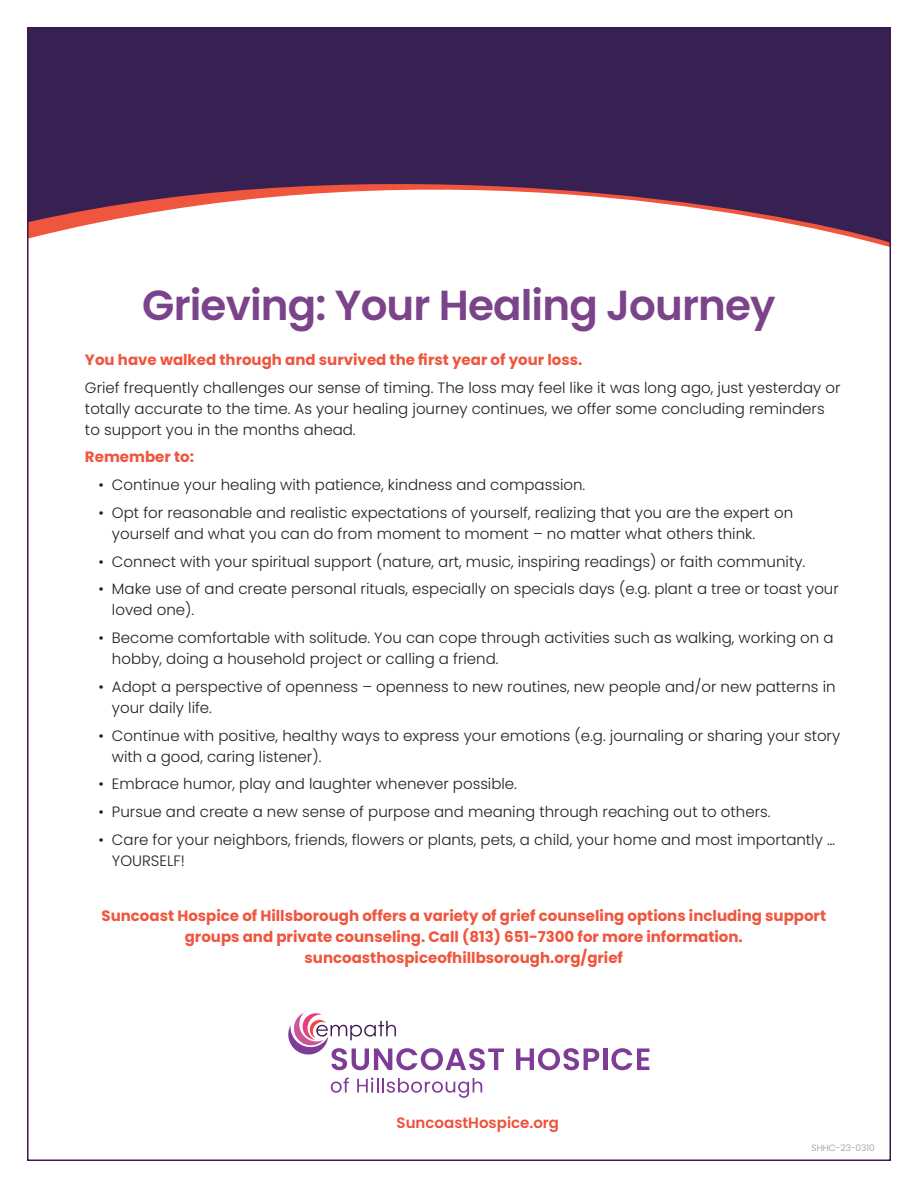
<style>
.page{position:relative;width:918px;height:1188px;background:#fff}
.page>*{position:absolute;margin:0;border:0;box-sizing:border-box;transform-origin:0 0}
.t1{font:600 42px "Poppins";letter-spacing:-.02em;color:#7b4389}
.t2{font:300 15px/21px "Poppins";color:#231f20}
.t3{font:700 15px/21px "Poppins";color:#f0553d;text-align:center}
.body{font:600 15px "Poppins";color:#f0503a}
.t4{font:300 9px "Poppins";color:#939598}
</style>
<div class="page">
<svg style="left:30px;top:30px;width:858px;height:213px;fill:#372052"></svg>
<svg style="left:516px;top:1048px;width:83px;height:22px"></svg>
<hr style="left:603px;top:1048px;width:4px;height:22px;background:#7e3c97">
<svg style="left:611px;top:1048px;width:38px;height:22px"></svg>
<svg style="left:331px;top:1077px;width:18px;height:16px"></svg>
<svg style="left:357px;top:1078px;width:125px;height:20px"></svg>
<svg style="left:288px;top:1013px;width:216px;height:57px"></svg>
<p class="t1" style="left:142px;top:281px;width:635px">Grieving: Your Healing Journey</p>
<p class="t3" style="left:85px;top:349px;width:499px">You have walked through and survived the first year of your loss.</p>
<p class="t2" style="left:85px;top:377px;width:757px">Grief frequently challenges our sense of timing. The loss may feel like it was long ago, just yesterday or totally accurate to the time. As your healing journey continues, we offer some concluding reminders to support you in the months ahead.</p>
<p class="t3" style="left:85px;top:447px;width:110px">Remember to:</p>
<p class="t2" style="left:98px;top:474px;width:488px">• Continue your healing with patience, kindness and compassion.</p>
<p class="t2" style="left:112px;top:502px;width:683px;text-indent:-14px">• Opt for reasonable and realistic expectations of yourself, realizing that you are the expert on yourself and what you can do from moment to moment – no matter what others think.</p>
<p class="t2" style="left:98px;top:551px;width:708px">• Connect with your spiritual support (nature, art, music, inspiring readings) or faith community.</p>
<p class="t2" style="left:112px;top:579px;width:728px;text-indent:-14px">• Make use of and create personal rituals, especially on specials days (e.g. plant a tree or toast your loved one).</p>
<p class="t2" style="left:112px;top:627px;width:723px;text-indent:-14px">• Become comfortable with solitude. You can cope through activities such as walking, working on a hobby, doing a household project or calling a friend.</p>
<p class="t2" style="left:112px;top:676px;width:725px;text-indent:-14px">• Adopt a perspective of openness – openness to new routines, new people and/or new patterns in your daily life.</p>
<p class="t2" style="left:112px;top:725px;width:730px;text-indent:-14px">• Continue with positive, healthy ways to express your emotions (e.g. journaling or sharing your story with a good, caring listener).</p>
<p class="t2" style="left:98px;top:774px;width:420px">• Embrace humor, play and laughter whenever possible.</p>
<p class="t2" style="left:98px;top:801px;width:674px">• Pursue and create a new sense of purpose and meaning through reaching out to others.</p>
<p class="t2" style="left:112px;top:829px;width:724px;text-indent:-14px">• Care for your neighbors, friends, flowers or plants, pets, a child, your home and most importantly …<br>YOURSELF!</p>
<p class="t3" style="left:101px;top:906px;width:726px">Suncoast Hospice of Hillsborough offers a variety of grief counseling options including support groups and private counseling. Call (813) 651-7300 for more information.</p>
<p class="t3" style="left:305px;top:948px;width:320px">suncoasthospiceofhillbsorough.org/grief</p>
<p class="body" style="left:397px;top:1114px;width:164px">SuncoastHospice.org</p>
<p class="t4" style="left:812px;top:1142px;width:65px">SHHC-23-0310</p>
</div>
